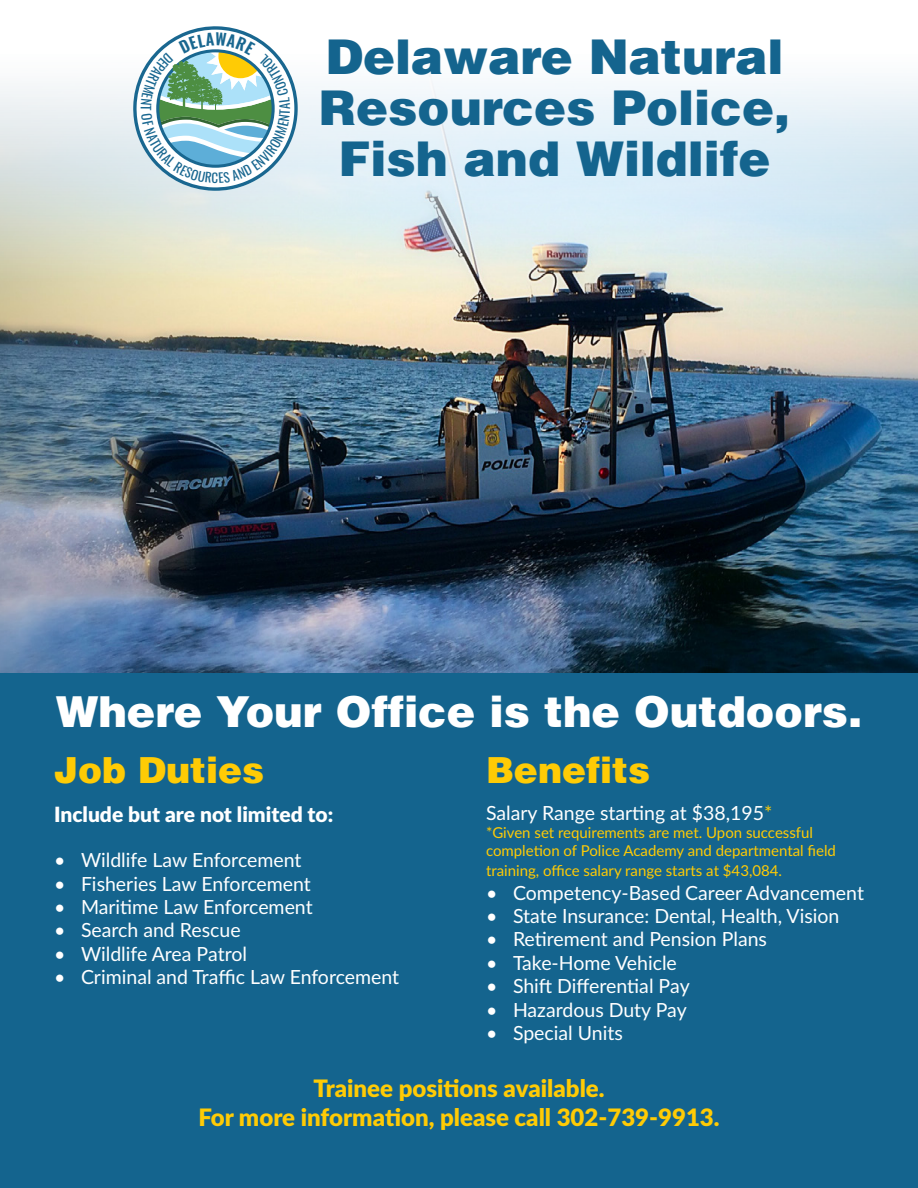
<style>
.page{position:relative;width:918px;height:1188px;background:#fff}
.page>*{position:absolute;margin:0;border:0;box-sizing:border-box;transform-origin:0 0}
.t1{font:48px "Switzerland Black Plain";color:#14648e}
.t2{font:42.75px "Switzerland Black Plain";color:#fff}
.t3{font:36px "Switzerland Black Plain";color:#ffcb05}
.t4{font:900 24px "Lato";color:#ffcb05}
.t5{font:900 21px "Lato";color:#fff}
.t6{font:19.5px "Lato";color:#fff}
.t7{font:15px/18px "Lato";color:#ffcb05}
.t8{font:12.9px "Oswald";color:#196790}
.s1{color:#ffcb05}
</style>
<div class="page">
<img style="left:0;top:76px;width:918px;height:598px">
<div style="left:0;top:674px;width:918px;height:514px;background:#14648e"></div>
<svg style="left:133px;top:26px;width:165px;height:165px"></svg>
<p class="t8" style="left:158px;top:105px;width:7px;rotate:90deg">T</p>
<p class="t8" style="left:212px;top:166px;width:8px">C</p>
<p class="t1" style="left:326px;top:26px;width:459px">Delaware Natural</p>
<p class="t1" style="left:319px;top:77px;width:473px">Resources Police,</p>
<p class="t1" style="left:339px;top:128px;width:433px">Fish and Wildlife</p>
<p class="t2" style="left:56px;top:684px;width:808px">Where Your Office is the Outdoors.</p>
<p class="t3" style="left:54px;top:746px;width:212px">Job Duties</p>
<p class="t5" style="left:54px;top:799px;width:281px">Include but are not limited to:</p>
<p class="t6" style="left:54px;top:846px;width:249px">• Wildlife Law Enforcement</p>
<p class="t6" style="left:54px;top:870px;width:258px">• Fisheries Law Enforcement</p>
<p class="t6" style="left:54px;top:893px;width:260px">• Maritime Law Enforcement</p>
<p class="t6" style="left:54px;top:916px;width:188px">• Search and Rescue</p>
<p class="t6" style="left:54px;top:940px;width:195px">• Wildlife Area Patrol</p>
<p class="t6" style="left:54px;top:963px;width:347px">• Criminal and Traffic Law Enforcement</p>
<p class="t3" style="left:486px;top:746px;width:166px">Benefits</p>
<p class="t6" style="left:486px;top:799px;width:288px">Salary Range starting at $38,195<span class="s1">*</span></p>
<p class="t7" style="left:486px;top:823px;width:352px">*Given set requirements are met. Upon successful completion of Police Academy and departmental field</p>
<p class="t7" style="left:486px;top:861px;width:298px">training, office salary range starts at $43,084.</p>
<p class="t6" style="left:486px;top:879px;width:379px">• Competency-Based Career Advancement</p>
<p class="t6" style="left:486px;top:902px;width:355px">• State Insurance: Dental, Health, Vision</p>
<p class="t6" style="left:486px;top:925px;width:283px">• Retirement and Pension Plans</p>
<p class="t6" style="left:486px;top:949px;width:192px">• Take-Home Vehicle</p>
<p class="t6" style="left:486px;top:972px;width:205px">• Shift Differential Pay</p>
<p class="t6" style="left:486px;top:996px;width:203px">• Hazardous Duty Pay</p>
<p class="t6" style="left:486px;top:1019px;width:138px">• Special Units</p>
<p class="t4" style="left:313px;top:1070px;width:293px">Trainee positions available.</p>
<p class="t4" style="left:198px;top:1099px;width:523px">For more information, please call 302-739-9913.</p>
</div>
